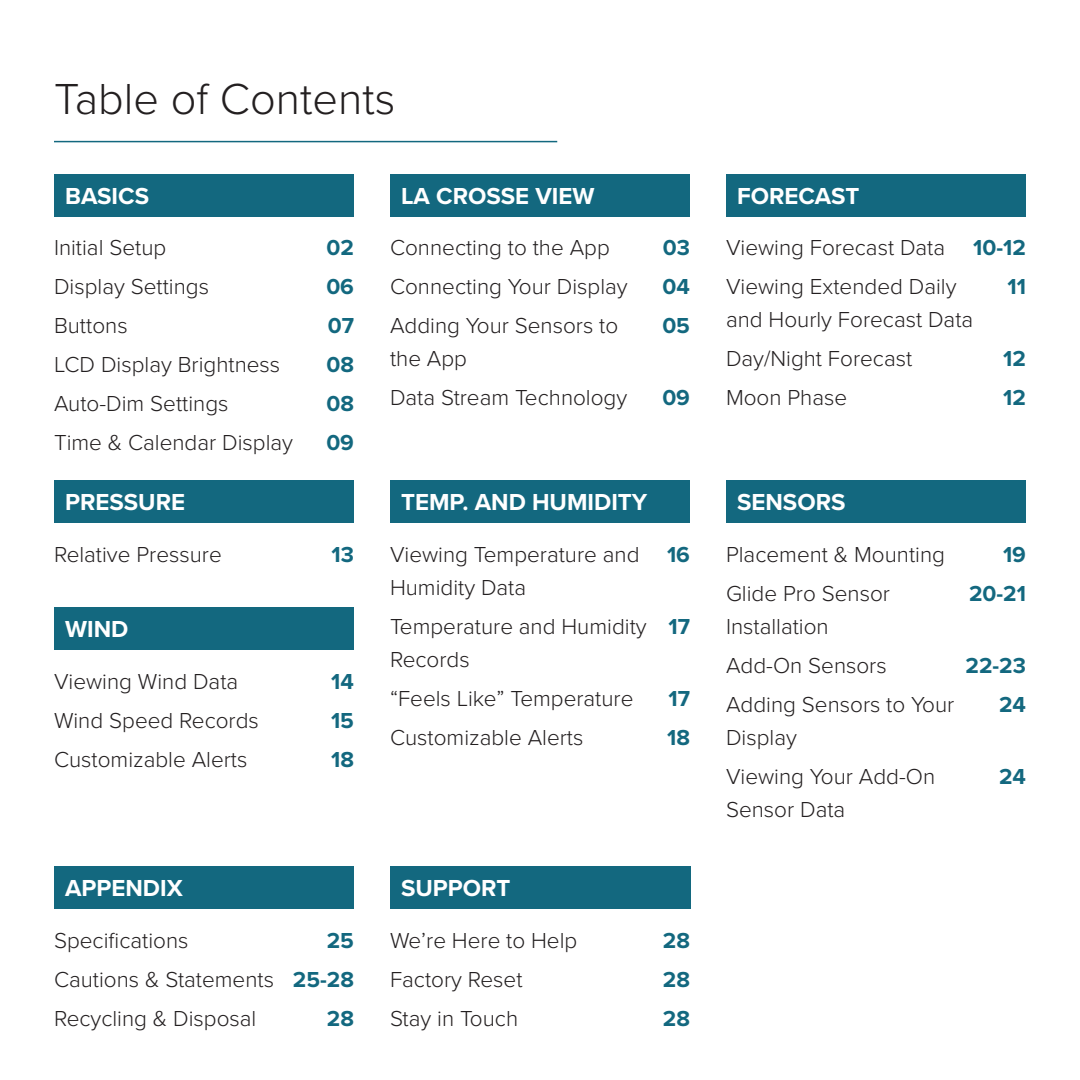
<style>
.page{position:relative;width:1080px;height:1080px;background:#fff}
.page>*{position:absolute;margin:0;border:0;box-sizing:border-box;transform-origin:0 0}
.t1{font:300 45px "Proxima Nova";color:#231f20}
.t2{font:700 24px "Proxima Nova";color:#fff}
.t3{font:300 22.5px/33px "Proxima Nova";color:#231f20}
.t4{font:700 22.5px "Proxima Nova";color:#13687f}
</style>
<div class="page">
<div style="left:54px;top:174px;width:300px;height:42px;background:#13687f"></div>
<div style="left:390px;top:866px;width:300px;height:43px;background:#13687f"></div>
<div style="left:390px;top:174px;width:300px;height:42px;background:#13687f"></div>
<div style="left:54px;top:866px;width:300px;height:43px;background:#13687f"></div>
<div style="left:54px;top:607px;width:300px;height:43px;background:#13687f"></div>
<div style="left:726px;top:481px;width:300px;height:42px;background:#13687f"></div>
<div style="left:726px;top:174px;width:300px;height:42px;background:#13687f"></div>
<div style="left:54px;top:481px;width:300px;height:42px;background:#13687f"></div>
<div style="left:390px;top:481px;width:300px;height:42px;background:#13687f"></div>
<hr style="left:54px;top:141px;width:503px;height:1px;background:#13687f">
<p class="t1" style="left:54px;top:65px;width:343px">Table of Contents</p>
<p class="t2" style="left:65px;top:178px;width:86px">BASICS</p>
<p class="t3" style="left:54px;top:230px;width:114px">Initial Setup</p>
<p class="t3" style="left:54px;top:269px;width:157px">Display Settings</p>
<p class="t3" style="left:54px;top:308px;width:75px">Buttons</p>
<p class="t3" style="left:54px;top:347px;width:228px">LCD Display Brightness</p>
<p class="t3" style="left:54px;top:386px;width:176px">Auto-Dim Settings</p>
<p class="t3" style="left:54px;top:425px;width:241px">Time &amp; Calendar Display</p>
<p class="t4" style="left:327px;top:231px;width:29px">02</p>
<p class="t4" style="left:326px;top:270px;width:29px">06</p>
<p class="t4" style="left:328px;top:309px;width:28px">07</p>
<p class="t4" style="left:326px;top:348px;width:29px">08</p>
<p class="t4" style="left:326px;top:387px;width:29px">08</p>
<p class="t4" style="left:326px;top:426px;width:29px">09</p>
<p class="t2" style="left:65px;top:485px;width:122px">PRESSURE</p>
<p class="t3" style="left:54px;top:536px;width:169px">Relative Pressure</p>
<p class="t4" style="left:332px;top:537px;width:24px">13</p>
<p class="t2" style="left:65px;top:611px;width:65px">WIND</p>
<p class="t3" style="left:54px;top:663px;width:186px">Viewing Wind Data</p>
<p class="t3" style="left:54px;top:702px;width:206px">Wind Speed Records</p>
<p class="t3" style="left:54px;top:741px;width:195px">Customizable Alerts</p>
<p class="t4" style="left:331px;top:664px;width:24px">14</p>
<p class="t4" style="left:331px;top:703px;width:24px">15</p>
<p class="t4" style="left:331px;top:742px;width:24px">18</p>
<p class="t2" style="left:401px;top:178px;width:195px">LA CROSSE VIEW</p>
<p class="t3" style="left:390px;top:230px;width:221px">Connecting to the App</p>
<p class="t3" style="left:390px;top:269px;width:239px">Connecting Your Display</p>
<p class="t3" style="left:390px;top:308px;width:230px">Adding Your Sensors to the App</p>
<p class="t3" style="left:390px;top:380px;width:239px">Data Stream Technology</p>
<p class="t4" style="left:663px;top:231px;width:29px">03</p>
<p class="t4" style="left:663px;top:270px;width:29px">04</p>
<p class="t4" style="left:662px;top:309px;width:29px">05</p>
<p class="t4" style="left:662px;top:381px;width:29px">09</p>
<p class="t2" style="left:401px;top:485px;width:248px">TEMP. AND HUMIDITY</p>
<p class="t3" style="left:390px;top:536px;width:251px">Viewing Temperature and</p>
<p class="t3" style="left:390px;top:569px;width:138px">Humidity Data</p>
<p class="t3" style="left:390px;top:608px;width:258px">Temperature and Humidity</p>
<p class="t3" style="left:390px;top:641px;width:81px">Records</p>
<p class="t3" style="left:390px;top:680px;width:245px">“Feels Like” Temperature</p>
<p class="t3" style="left:390px;top:719px;width:195px">Customizable Alerts</p>
<p class="t4" style="left:667px;top:537px;width:24px">16</p>
<p class="t4" style="left:668px;top:609px;width:23px">17</p>
<p class="t4" style="left:668px;top:681px;width:23px">17</p>
<p class="t4" style="left:667px;top:720px;width:24px">18</p>
<p class="t2" style="left:65px;top:870px;width:119px">APPENDIX</p>
<p class="t3" style="left:54px;top:922px;width:136px">Specifications</p>
<p class="t3" style="left:54px;top:961px;width:222px">Cautions &amp; Statements</p>
<p class="t3" style="left:54px;top:1000px;width:204px">Recycling &amp; Disposal</p>
<p class="t4" style="left:327px;top:923px;width:29px">25</p>
<p class="t4" style="left:293px;top:962px;width:63px">25-28</p>
<p class="t4" style="left:327px;top:1001px;width:29px">28</p>
<p class="t2" style="left:401px;top:870px;width:111px">SUPPORT</p>
<p class="t3" style="left:390px;top:922px;width:189px">We’re Here to Help</p>
<p class="t3" style="left:390px;top:961px;width:134px">Factory Reset</p>
<p class="t3" style="left:390px;top:1000px;width:130px">Stay in Touch</p>
<p class="t4" style="left:663px;top:923px;width:29px">28</p>
<p class="t4" style="left:663px;top:962px;width:29px">28</p>
<p class="t4" style="left:663px;top:1001px;width:29px">28</p>
<p class="t2" style="left:737px;top:178px;width:124px">FORECAST</p>
<p class="t3" style="left:726px;top:230px;width:221px">Viewing Forecast Data</p>
<p class="t3" style="left:726px;top:269px;width:232px">Viewing Extended Daily</p>
<p class="t3" style="left:726px;top:302px;width:249px">and Hourly Forecast Data</p>
<p class="t3" style="left:726px;top:341px;width:188px">Day/Night Forecast</p>
<p class="t3" style="left:726px;top:380px;width:123px">Moon Phase</p>
<p class="t4" style="left:973px;top:231px;width:54px">10-12</p>
<p class="t4" style="left:1008px;top:270px;width:20px">11</p>
<p class="t4" style="left:1003px;top:342px;width:24px">12</p>
<p class="t4" style="left:1003px;top:381px;width:24px">12</p>
<p class="t2" style="left:737px;top:485px;width:110px">SENSORS</p>
<p class="t3" style="left:726px;top:536px;width:221px">Placement &amp; Mounting</p>
<p class="t3" style="left:726px;top:575px;width:166px">Glide Pro Sensor</p>
<p class="t3" style="left:726px;top:608px;width:104px">Installation</p>
<p class="t3" style="left:726px;top:647px;width:162px">Add-On Sensors</p>
<p class="t3" style="left:726px;top:686px;width:230px">Adding Sensors to Your<br>Display</p>
<p class="t3" style="left:726px;top:758px;width:211px">Viewing Your Add-On<br>Sensor Data</p>
<p class="t4" style="left:1003px;top:537px;width:24px">19</p>
<p class="t4" style="left:969px;top:576px;width:58px">20-21</p>
<p class="t4" style="left:966px;top:648px;width:62px">22-23</p>
<p class="t4" style="left:999px;top:687px;width:28px">24</p>
<p class="t4" style="left:999px;top:759px;width:28px">24</p>
</div>
